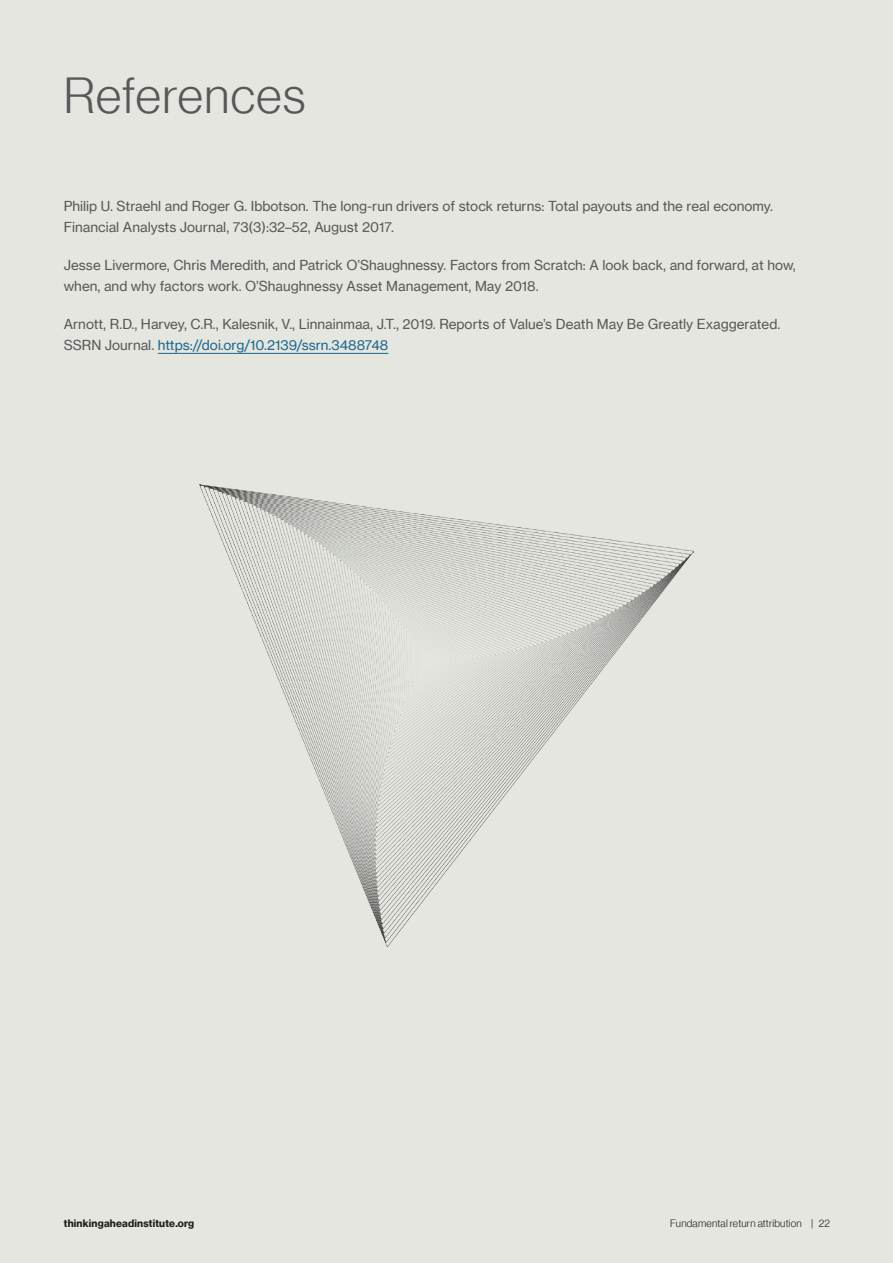
<style>
.page{position:relative;width:893px;height:1263px;background:#e4e6df}
.page>*{position:absolute;margin:0;border:0;box-sizing:border-box;transform-origin:0 0}
.t1{font:49.5px "N Haas Grotesk DS Pro 45 Lt";letter-spacing:.03em;color:#57585a}
.t2{font:13.5px/21px "N Haas Grotesk TX Pro 55 Rg";color:#57585a}
.t3{font:10.5px "N Haas Grotesk DS Pro 45 Lt";letter-spacing:.02em;color:#231f20}
.t4{font:10.5px "N Haas Grotesk DS Pro 75 Bd";letter-spacing:.02em;color:#231f20}
.s1{color:#1c678f}
</style>
<div class="page">
<img style="left:199px;top:484px;width:495px;height:463px">
<hr style="left:158px;top:353px;width:230px;height:1px;background:#1c678f">
<h1 class="t1" style="left:64px;top:68px;width:243px">References</h1>
<p class="t2" style="left:64px;top:196px;width:711px">Philip U. Straehl and Roger G. Ibbotson. The long-run drivers of stock returns: Total payouts and the real economy.<br>Financial Analysts Journal, 73(3):32–52, August 2017.</p>
<p class="t2" style="left:64px;top:255px;width:733px">Jesse Livermore, Chris Meredith, and Patrick O’Shaughnessy. Factors from Scratch: A look back, and forward, at how, when, and why factors work. O’Shaughnessy Asset Management, May 2018.</p>
<p class="t2" style="left:64px;top:314px;width:718px">Arnott, R.D., Harvey, C.R., Kalesnik, V., Linnainmaa, J.T., 2019. Reports of Value’s Death May Be Greatly Exaggerated.<br>SSRN Journal. <span class="s1">https://doi.org/10.2139/ssrn.3488748</span></p>
<p class="t4" style="left:64px;top:1217px;width:132px">thinkingaheadinstitute.org</p>
<p class="t3" style="left:670px;top:1217px;width:161px">Fundamental return attribution | 22</p>
</div>
